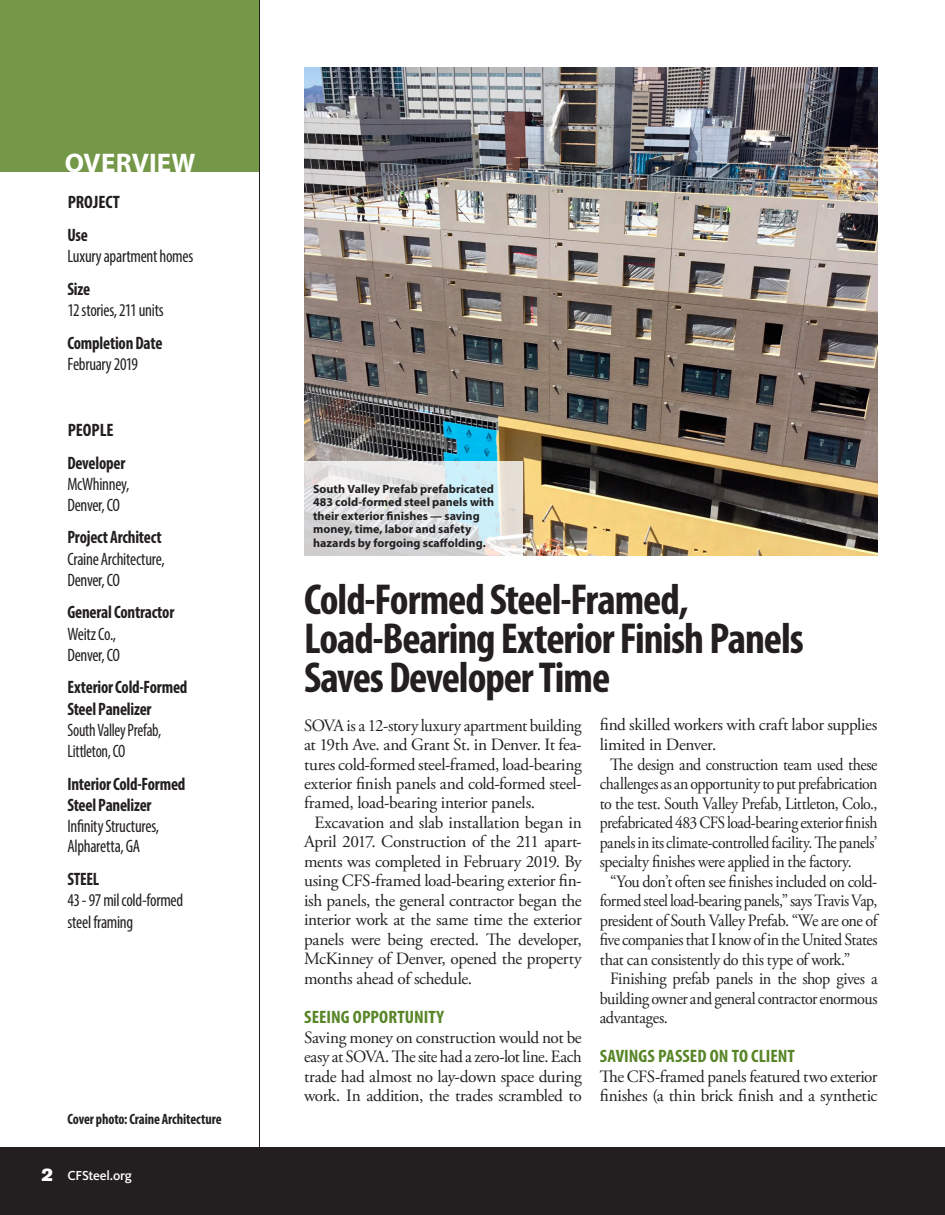
<style>
.page{position:relative;width:945px;height:1215px;background:#fff}
.page>*{position:absolute;margin:0;border:0;box-sizing:border-box;transform-origin:0 0}
.t1{font:700 condensed 43.5px/39px "Myriad Pro";letter-spacing:-.025em;color:#231f20}
.t2{font:700 27px "Myriad Pro";letter-spacing:.005em;color:#fff}
.t3{font:condensed 18px/21px "Myriad Pro";letter-spacing:-.02em;color:#231f20;scale:.94 1}
.t4{font:700 condensed 18px/21px "Myriad Pro";letter-spacing:-.015em;color:#231f20;scale:.94 1}
.t5{font:700 condensed 18px "Myriad Pro";letter-spacing:.005em;color:#588527;scale:1.04 1}
.t6{font:condensed 18px/21px "Myriad Pro";letter-spacing:-.02em;color:#231f20;scale:.9 1}
.t7{font:700 condensed 18px/33px "Myriad Pro";letter-spacing:-.015em;color:#231f20}
.t8{font:17.25px/19.5px "Adobe Garamond Pro";letter-spacing:-.02em;color:#231f20;text-align:justify}
.t9{font:17.25px/19.5px "Adobe Garamond Pro";letter-spacing:-.02em;color:#231f20;text-align:justify;scale:.94 1}
.t10{font:17.25px/19.5px "Adobe Garamond Pro";letter-spacing:-.02em;color:#231f20;text-align:justify;scale:.92 1}
.t11{font:700 condensed 15px "Myriad Pro";letter-spacing:-.005em;color:#231f20;scale:.94 1}
.t12{font:500 13.5px "Kievit";letter-spacing:-.015em;color:#fff}
.t13{font:700 12px/13.5px "Myriad Pro";letter-spacing:.005em;color:#231f20}
.s1{font-family:"Akzidenz Grotesk BE Super";font-weight:400;font-size:18px}
</style>
<div class="page">
<div style="left:0;top:0;width:260px;height:171px;background:#749847"></div>
<img style="left:304px;top:68px;width:574px;height:487px">
<svg style="left:304px;top:461px;width:219px;height:94px;background:#dce1e2"></svg>
<div style="left:0;top:1148px;width:932px;height:67px;background:#231f20"></div>
<div style="left:932px;top:1148px;width:13px;height:67px;background:#231f20"></div>
<hr style="left:259px;top:0;width:1px;height:1215px;background:#231f20">
<h2 class="t2" style="left:65px;top:146px;width:132px">OVERVIEW</h2>
<p class="t7" style="left:68px;top:185px;width:54px">PROJECT<br>Use</p>
<p class="t3" style="left:68px;top:245px;width:135px">Luxury apartment homes</p>
<p class="t4" style="left:68px;top:278px;width:26px">Size</p>
<p class="t3" style="left:68px;top:299px;width:104px">12 stories, 211 units</p>
<p class="t4" style="left:68px;top:332px;width:102px">Completion Date</p>
<p class="t3" style="left:68px;top:353px;width:76px">February 2019</p>
<p class="t7" style="left:68px;top:413px;width:59px">PEOPLE<br>Developer</p>
<p class="t3" style="left:68px;top:473px;width:67px">McWhinney,<br>Denver, CO</p>
<p class="t4" style="left:68px;top:527px;width:102px">Project Architect</p>
<p class="t3" style="left:68px;top:548px;width:105px">Craine Architecture,<br>Denver, CO</p>
<p class="t4" style="left:68px;top:602px;width:115px">General Contractor</p>
<p class="t3" style="left:68px;top:623px;width:57px">Weitz Co.,<br>Denver, CO</p>
<p class="t4" style="left:68px;top:677px;width:129px">Exterior Cold-Formed<br>Steel Panelizer</p>
<p class="t6" style="left:68px;top:719px;width:106px">South Valley Prefab,<br>Littleton, CO</p>
<p class="t4" style="left:68px;top:773px;width:127px">Interior Cold-Formed<br>Steel Panelizer</p>
<p class="t3" style="left:68px;top:815px;width:99px">Infinity Structures,<br>Alpharetta, GA</p>
<p class="t4" style="left:68px;top:869px;width:35px">STEEL</p>
<p class="t3" style="left:68px;top:890px;width:125px">43 - 97 mil cold-formed steel framing</p>
<p class="t11" style="left:68px;top:1110px;width:166px">Cover photo: Craine Architecture</p>
<p class="t12" style="left:41px;top:1167px;width:92px"><span class="s1">2</span> CFSteel.org</p>
<p class="t13" style="left:313px;top:481px;width:183px">South Valley Prefab prefabricated 483 cold-formed steel panels with their exterior finishes — saving money, time, labor and safety hazards by forgoing scaffolding.</p>
<h1 class="t1" style="left:304px;top:579px;width:501px">Cold-Formed Steel-Framed,<br>Load-Bearing Exterior Finish Panels<br>Saves Developer Time</h1>
<p class="t8" style="left:304px;top:716px;width:279px">SOVA is a 12-story luxury apartment building at 19th Ave. and Grant St. in Denver. It fea&shy;tures cold-formed steel-framed, load-bearing exterior finish panels and cold-formed steel&shy;framed, load-bearing interior panels.</p>
<p class="t8" style="left:304px;top:813px;width:279px;text-indent:11px">Excavation and slab installation began in April 2017. Construction of the 211 apart&shy;ments was completed in February 2019. By using CFS-framed load-bearing exterior fin&shy;ish panels, the general contractor began the interior work at the same time the exterior panels were being erected. The developer, McKinney of Denver, opened the property months ahead of schedule.</p>
<p class="t5" style="left:304px;top:1006px;width:136px">SEEING OPPORTUNITY</p>
<p class="t8" style="left:304px;top:1028px;width:279px">Saving money on construction would not be easy at SOVA. The site had a zero-lot line. Each trade had almost no lay-down space during work. In addition, the trades scrambled to</p>
<p class="t8" style="left:600px;top:716px;width:279px">find skilled workers with craft labor supplies limited in Denver.</p>
<p class="t10" style="left:600px;top:755px;width:303px;text-indent:11px">The design and construction team used these challenges as an opportunity to put prefabrication to the test. South Valley Prefab, Littleton, Colo., prefabricated 483 CFS load-bearing exterior finish panels in its climate-controlled facility. The panels’ specialty finishes were applied in the factory.</p>
<p class="t9" style="left:600px;top:872px;width:297px;text-indent:11px">“You don’t often see finishes included on cold&shy;formed steel load-bearing panels,” says Travis Vap, president of South Valley Prefab. “We are one of five companies that I know of in the United States that can consistently do this type of work.”</p>
<p class="t9" style="left:600px;top:969px;width:297px;text-indent:11px">Finishing prefab panels in the shop gives a building owner and general contractor enormous advantages.</p>
<p class="t5" style="left:600px;top:1045px;width:189px">SAVINGS PASSED ON TO CLIENT</p>
<p class="t8" style="left:600px;top:1067px;width:279px">The CFS-framed panels featured two exterior finishes (a thin brick finish and a synthetic</p>
</div>
